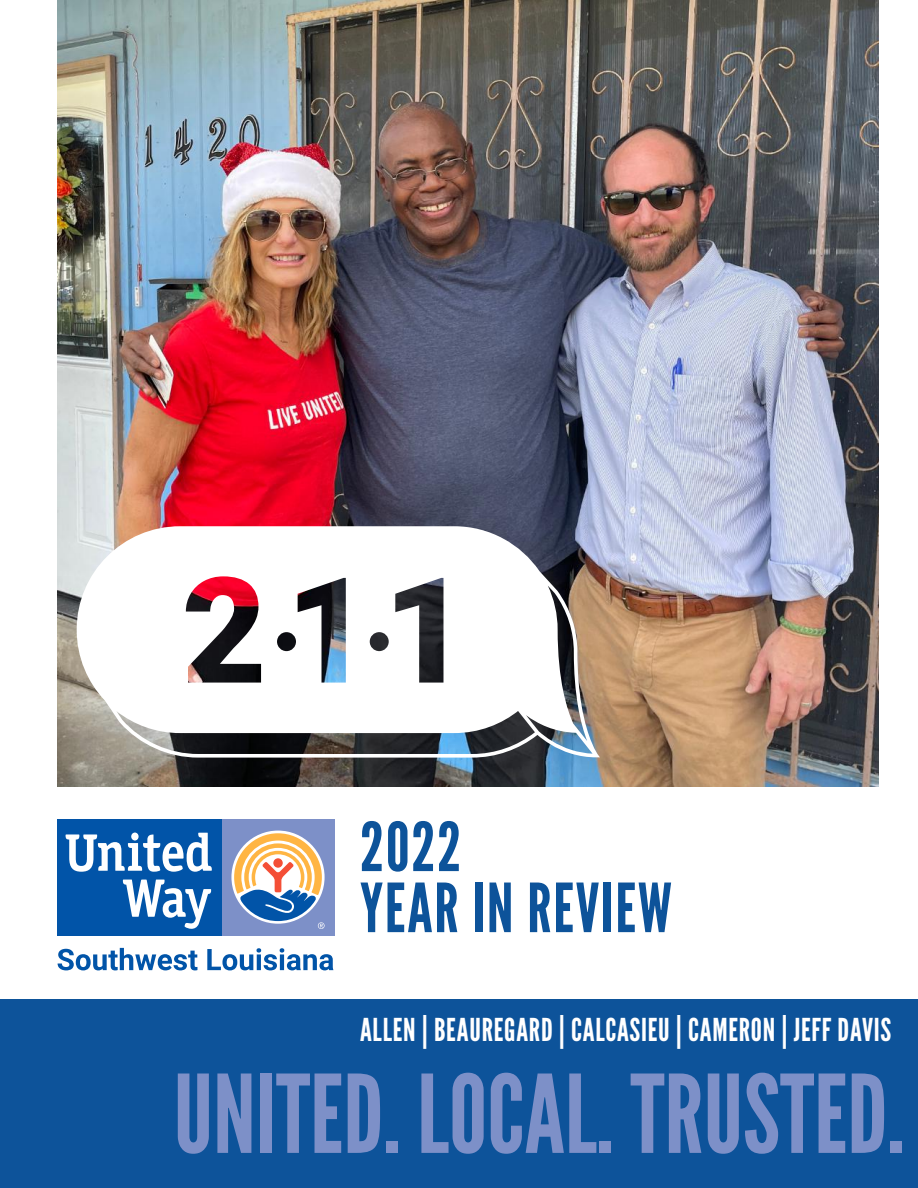
<style>
.page{position:relative;width:918px;height:1188px;background:#fff}
.page>*{position:absolute;margin:0;border:0;box-sizing:border-box;transform-origin:0 0}
.t1{font:108px "League Gothic";color:#7d90c8}
.t2{font:67.5px/61.1px "League Gothic";letter-spacing:.025em;color:#0d539a}
.t3{font:31.5px "League Gothic";letter-spacing:.025em;color:#fff}
</style>
<div class="page">
<img style="left:57px;top:0;width:822px;height:786px">
<div style="left:0;top:999px;width:918px;height:189px;background:#0d539a"></div>
<svg style="left:77px;top:526px;width:523px;height:232px"></svg>
<div style="left:222px;top:820px;width:112px;height:116px;background:#7d90c8"></div>
<div style="left:57px;top:820px;width:165px;height:116px;background:#0154a8"></div>
<svg style="left:123px;top:880px;width:88px;height:49px"></svg>
<svg style="left:66px;top:833px;width:146px;height:39px"></svg>
<svg style="left:234px;top:833px;width:91px;height:96px"></svg>
<svg style="left:58px;top:948px;width:139px;height:22px"></svg>
<svg style="left:207px;top:948px;width:126px;height:22px"></svg>
<h2 class="t2" style="left:360px;top:817px;width:313px">2022<br>YEAR IN REVIEW</h2>
<p class="t3" style="left:360px;top:1011px;width:533px">ALLEN | BEAUREGARD | CALCASIEU | CAMERON | JEFF DAVIS</p>
<h1 class="t1" style="left:174px;top:1050px;width:732px">UNITED. LOCAL. TRUSTED.</h1>
</div>
